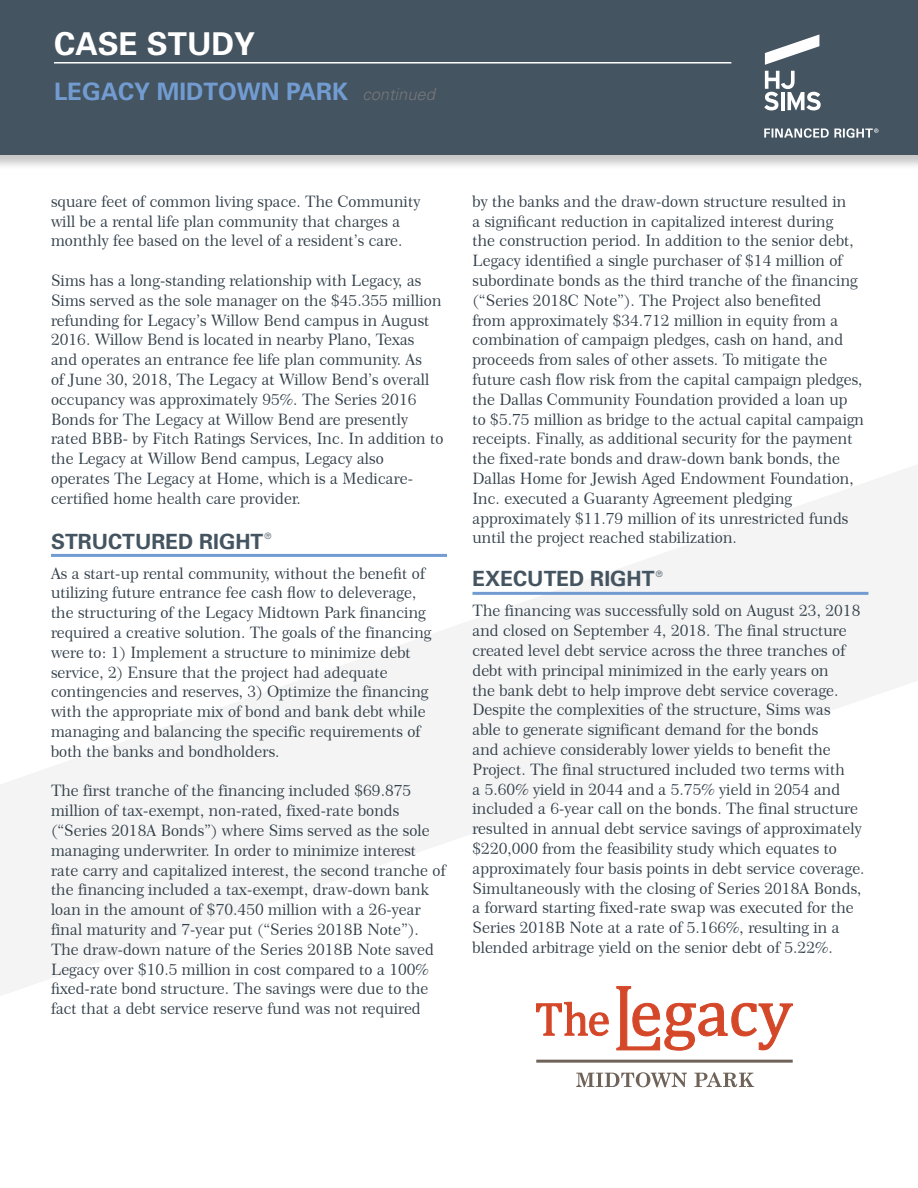
<style>
.page{position:relative;width:918px;height:1188px;background:#fff}
.page>*{position:absolute;margin:0;border:0;box-sizing:border-box;transform-origin:0 0}
.t1{font:700 31.5px "Univers";color:#fff}
.t2{font:700 24px "Univers";color:#729cd1}
.Sub_Spacing{font:700 21px "Univers";color:#445460}
.Body_Copy{font:700 21px "Univers";color:#445460}
.Body_Copy-2{font:15.75px/19.8px "Century 751 BT Roman B";color:#313e48}
.Sub_Spacing-2{font:15.75px/19.8px "Century 751 BT Roman B";color:#313e48}
.Body_Copy-3{font:300 8.7px "Univers";color:#445460}
.Sub_Spacing-3{font:300 8.7px "Univers";color:#445460}
.s1{font-weight:300;font-style:italic;font-size:16.5px;color:#77777a}
</style>
<div class="page">
<div style="left:0;top:0;width:918px;height:170px;background:#231f20;opacity:.25"></div>
<div style="left:0;top:0;width:918px;height:155px;background:#445460"></div>
<hr style="left:54px;top:62px;width:677px;height:2px;background:#fff">
<svg style="left:765px;top:34px;width:54px;height:31px"></svg>
<svg style="left:764px;top:71px;width:57px;height:40px"></svg>
<svg style="left:764px;top:128px;width:114px;height:10px"></svg>
<svg style="left:0;top:465px;width:918px;height:537px"></svg>
<hr style="left:472px;top:592px;width:396px;height:3px;background:#729cd1">
<svg style="left:616px;top:986px;width:177px;height:65px"></svg>
<svg style="left:536px;top:1002px;width:73px;height:34px"></svg>
<svg style="left:576px;top:1072px;width:111px;height:15px"></svg>
<svg style="left:694px;top:1072px;width:60px;height:15px"></svg>
<hr style="left:536px;top:1060px;width:257px;height:3px;background:#6f6359">
<hr style="left:51px;top:554px;width:396px;height:3px;background:#729cd1">
<h1 class="t1" style="left:54px;top:25px;width:203px">CASE STUDY</h1>
<p class="t2" style="left:54px;top:77px;width:382px">LEGACY MIDTOWN PARK <span class="s1">continued</span></p>
<p class="Sub_Spacing-2" style="left:51px;top:191px;width:371px">square feet of common living space. The Community will be a rental life plan community that charges a monthly fee based on the level of a resident’s care.</p>
<p class="Sub_Spacing-2" style="left:51px;top:270px;width:394px">Sims has a long-standing relationship with Legacy, as Sims served as the sole manager on the $45.355 million refunding for Legacy’s Willow Bend campus in August 2016. Willow Bend is located in nearby Plano, Texas and operates an entrance fee life plan community. As<br>of June 30, 2018, The Legacy at Willow Bend’s overall occupancy was approximately 95%. The Series 2016<br>Bonds for The Legacy at Willow Bend are presently rated BBB- by Fitch Ratings Services, Inc. In addition to the Legacy at Willow Bend campus, Legacy also operates The Legacy at Home, which is a Medicare&shy;certified home health care provider.</p>
<p class="Sub_Spacing" style="left:51px;top:528px;width:214px">STRUCTURED RIGHT</p>
<p class="Sub_Spacing-3" style="left:265px;top:531px;width:8px">®</p>
<p class="Body_Copy-2" style="left:51px;top:563px;width:382px">As a start-up rental community, without the benefit of utilizing future entrance fee cash flow to deleverage, the structuring of the Legacy Midtown Park financing required a creative solution. The goals of the financing were to: 1) Implement a structure to minimize debt service, 2) Ensure that the project had adequate contingencies and reserves, 3) Optimize the financing with the appropriate mix of bond and bank debt while managing and balancing the specific requirements of both the banks and bondholders.</p>
<p class="Body_Copy-2" style="left:51px;top:781px;width:396px">The first tranche of the financing included $69.875 million of tax-exempt, non-rated, fixed-rate bonds (“Series 2018A Bonds”) where Sims served as the sole managing underwriter. In order to minimize interest rate carry and capitalized interest, the second tranche of the financing included a tax-exempt, draw-down bank loan in the amount of $70.450 million with a 26-year final maturity and 7-year put (“Series 2018B Note”).<br>The draw-down nature of the Series 2018B Note saved Legacy over $10.5 million in cost compared to a 100% fixed-rate bond structure. The savings were due to the fact that a debt service reserve fund was not required</p>
<p class="Body_Copy-2" style="left:472px;top:191px;width:393px">by the banks and the draw-down structure resulted in<br>a significant reduction in capitalized interest during<br>the construction period. In addition to the senior debt, Legacy identified a single purchaser of $14 million of subordinate bonds as the third tranche of the financing (“Series 2018C Note”). The Project also benefited<br>from approximately $34.712 million in equity from a combination of campaign pledges, cash on hand, and proceeds from sales of other assets. To mitigate the future cash flow risk from the capital campaign pledges, the Dallas Community Foundation provided a loan up to $5.75 million as bridge to the actual capital campaign receipts. Finally, as additional security for the payment the fixed-rate bonds and draw-down bank bonds, the Dallas Home for Jewish Aged Endowment Foundation, Inc. executed a Guaranty Agreement pledging approximately $11.79 million of its unrestricted funds until the project reached stabilization.</p>
<p class="Body_Copy" style="left:472px;top:566px;width:184px">EXECUTED RIGHT</p>
<p class="Body_Copy-3" style="left:656px;top:569px;width:8px">®</p>
<p class="Sub_Spacing-2" style="left:472px;top:601px;width:394px">The financing was successfully sold on August 23, 2018 and closed on September 4, 2018. The final structure created level debt service across the three tranches of debt with principal minimized in the early years on<br>the bank debt to help improve debt service coverage.<br>Despite the complexities of the structure, Sims was<br>able to generate significant demand for the bonds<br>and achieve considerably lower yields to benefit the Project. The final structured included two terms with<br>a 5.60% yield in 2044 and a 5.75% yield in 2054 and included a 6-year call on the bonds. The final structure resulted in annual debt service savings of approximately $220,000 from the feasibility study which equates to approximately four basis points in debt service coverage.<br>Simultaneously with the closing of Series 2018A Bonds, a forward starting fixed-rate swap was executed for the Series 2018B Note at a rate of 5.166%, resulting in a blended arbitrage yield on the senior debt of 5.22%.</p>
</div>
